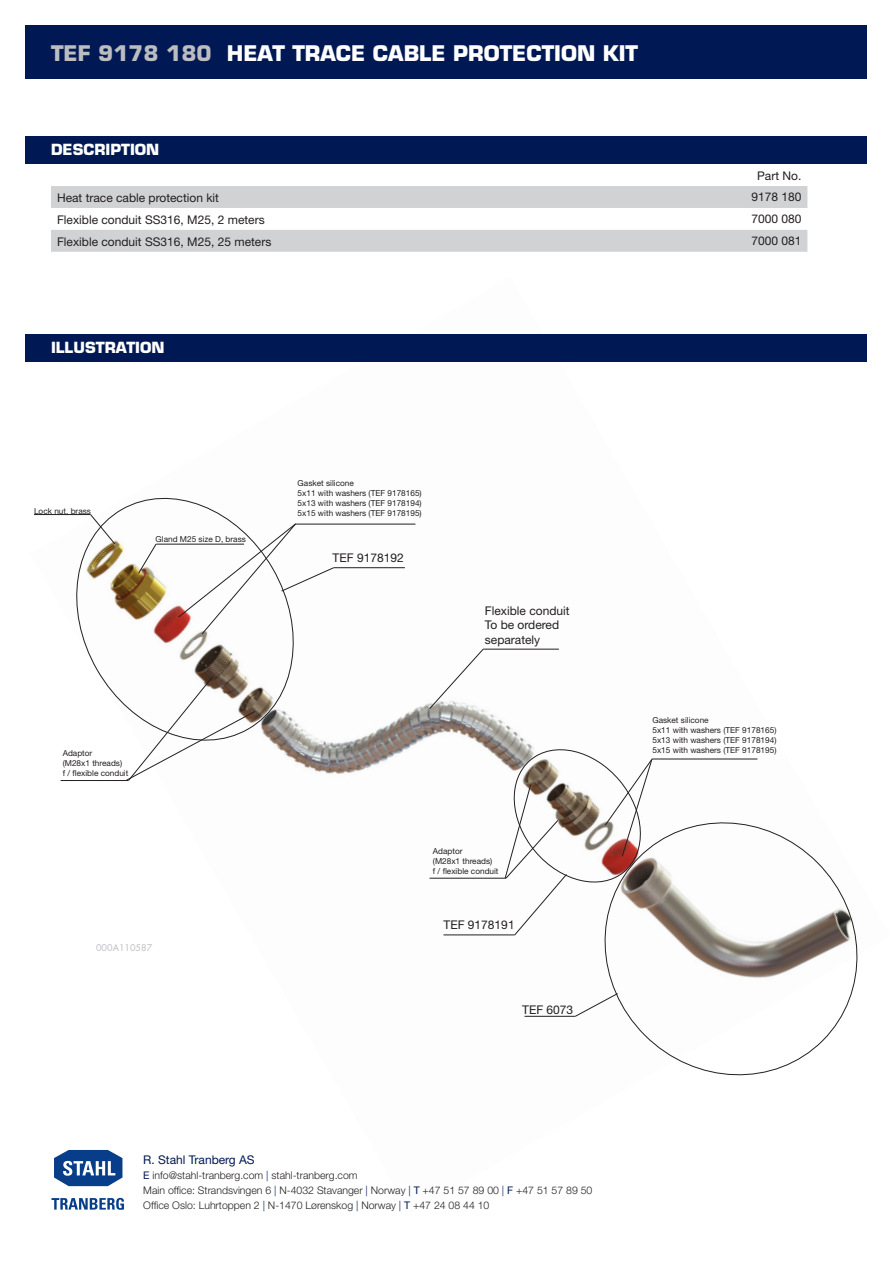
<style>
.page{position:relative;width:893px;height:1263px;background:#fff}
.page>*{position:absolute;margin:0;border:0;box-sizing:border-box;transform-origin:0 0}
.t1{font:700 21px "Eurostile LT Std";color:#fff}
.t2{font:700 15px "Eurostile LT Std";color:#fff}
.Brødtekst{font:12px "Helvetica Neue LT";color:#231f20}
.Brødtekst_01{font:12px "Helvetica Neue LT";color:#231f20}
.Adresser{font:12px "Helvetica Neue LT";color:#001954}
.Adresser-2{font:300 10.5px "Helvetica Neue LT";color:#231f20}
.Brødtekst-2{font:9px "Futura Std";color:#bcbdc0}
.Brødtekst-3{font:8.25px "Helvetica Neue LT";color:#231f20}
.s1{color:#bcbdc0}
.s2{font-weight:400;color:#001954}
.s3{color:#001954}
</style>
<div class="page">
<div style="left:26px;top:26px;width:841px;height:53px;background:#001954"></div>
<div style="left:26px;top:136px;width:841px;height:27px;background:#001954"></div>
<img style="left:30px;top:361px;width:837px;height:839px">
<svg style="left:62px;top:482px;width:246px;height:275px"></svg>
<svg style="left:591px;top:809px;width:276px;height:279px"></svg>
<hr style="left:652px;top:759px;width:105px;height:1px;background:#231f20">
<svg style="left:429px;top:649px;width:55px;height:60px"></svg>
<hr style="left:483px;top:649px;width:76px;height:1px;background:#231f20">
<hr style="left:429px;top:878px;width:77px;height:1px;background:#231f20">
<svg style="left:575px;top:993px;width:43px;height:24px"></svg>
<hr style="left:524px;top:1016px;width:51px;height:1px;background:#231f20">
<svg style="left:126px;top:676px;width:130px;height:105px"></svg>
<hr style="left:61px;top:780px;width:68px;height:1px;background:#231f20">
<hr style="left:334px;top:567px;width:71px;height:1px;background:#231f20">
<svg style="left:505px;top:740px;width:147px;height:195px"></svg>
<hr style="left:443px;top:935px;width:72px;height:1px;background:#231f20">
<hr style="left:295px;top:524px;width:120px;height:1px;background:#231f20">
<svg style="left:178px;top:523px;width:156px;height:111px"></svg>
<hr style="left:156px;top:544px;width:88px;height:1px;background:#231f20">
<svg style="left:138px;top:543px;width:19px;height:31px"></svg>
<svg style="left:90px;top:514px;width:25px;height:30px"></svg>
<hr style="left:34px;top:514px;width:57px;height:1px;background:#231f20">
<div style="left:26px;top:334px;width:841px;height:27px;background:#001954"></div>
<svg style="left:51px;top:186px;width:756px;height:66px;fill:#d1d2d4"></svg>
<svg style="left:51px;top:1147px;width:74px;height:42px"></svg>
<svg style="left:52px;top:1198px;width:72px;height:12px"></svg>
<p class="t1" style="left:51px;top:40px;width:588px"><span class="s1">TEF 9178 180</span> HEAT TRACE CABLE PROTECTION KIT</p>
<p class="t2" style="left:51px;top:141px;width:110px">DESCRIPTION</p>
<p class="Brødtekst" style="left:757px;top:168px;width:46px">Part No.</p>
<p class="Brødtekst" style="left:57px;top:190px;width:164px">Heat trace cable protection kit</p>
<p class="Brødtekst" style="left:751px;top:190px;width:52px">9178 180</p>
<p class="Brødtekst" style="left:57px;top:212px;width:209px">Flexible conduit SS316, M25, 2 meters</p>
<p class="Brødtekst" style="left:751px;top:212px;width:52px">7000 080</p>
<p class="Brødtekst" style="left:57px;top:234px;width:216px">Flexible conduit SS316, M25, 25 meters</p>
<p class="Brødtekst" style="left:751px;top:234px;width:52px">7000 081</p>
<p class="t2" style="left:51px;top:339px;width:115px">ILLUSTRATION</p>
<p class="Brødtekst-3" style="left:34px;top:506px;width:59px">Lock nut, brass</p>
<p class="Brødtekst-3" style="left:156px;top:534px;width:92px">Gland M25 size D, brass</p>
<p class="Brødtekst-3" style="left:63px;top:748px;width:31px">Adaptor</p>
<p class="Brødtekst-3" style="left:63px;top:758px;width:61px">(M28x1 threads)</p>
<p class="Brødtekst-3" style="left:63px;top:768px;width:67px">f / flexible conduit</p>
<p class="Brødtekst-2" style="left:96px;top:942px;width:58px">000A110587</p>
<p class="Brødtekst-3" style="left:298px;top:478px;width:58px">Gasket silicone</p>
<p class="Brødtekst-3" style="left:298px;top:488px;width:126px">5x11 with washers (TEF 9178165)</p>
<p class="Brødtekst-3" style="left:298px;top:498px;width:126px">5x13 with washers (TEF 9178194)</p>
<p class="Brødtekst-3" style="left:298px;top:508px;width:126px">5x15 with washers (TEF 9178195)</p>
<p class="Brødtekst" style="left:333px;top:551px;width:73px">TEF 9178192</p>
<p class="Brødtekst_01" style="left:485px;top:603px;width:86px">Flexible conduit</p>
<p class="Brødtekst_01" style="left:485px;top:618px;width:76px">To be ordered</p>
<p class="Brødtekst_01" style="left:485px;top:632px;width:57px">separately</p>
<p class="Brødtekst-3" style="left:433px;top:846px;width:31px">Adaptor</p>
<p class="Brødtekst-3" style="left:433px;top:856px;width:61px">(M28x1 threads)</p>
<p class="Brødtekst-3" style="left:433px;top:866px;width:67px">f / flexible conduit</p>
<p class="Brødtekst" style="left:443px;top:918px;width:73px">TEF 9178191</p>
<p class="Brødtekst" style="left:522px;top:1003px;width:53px">TEF 6073</p>
<p class="Adresser" style="left:143px;top:1153px;width:113px">R. Stahl Tranberg AS</p>
<p class="Adresser-2" style="left:143px;top:1169px;width:216px"><span class="s2">E</span> info@stahl-tranberg.com <span class="s3">|</span> stahl-tranberg.com</p>
<p class="Adresser-2" style="left:143px;top:1184px;width:451px">Main office: Strandsvingen 6 <span class="s3">|</span> N-4032 Stavanger <span class="s3">|</span> Norway <span class="s3">|</span> <span class="s2">T</span> +47 51 57 89 00 <span class="s3">|</span> <span class="s2">F</span> +47 51 57 89 50</p>
<p class="Adresser-2" style="left:143px;top:1199px;width:348px">Office Oslo: Luhrtoppen 2 <span class="s3">|</span> N-1470 Lørenskog <span class="s3">|</span> Norway <span class="s3">|</span> <span class="s2">T</span> +47 24 08 44 10</p>
<p class="Brødtekst-3" style="left:652px;top:716px;width:58px">Gasket silicone</p>
<p class="Brødtekst-3" style="left:652px;top:725px;width:126px">5x11 with washers (TEF 9178165)</p>
<p class="Brødtekst-3" style="left:652px;top:735px;width:126px">5x13 with washers (TEF 9178194)</p>
<p class="Brødtekst-3" style="left:652px;top:745px;width:126px">5x15 with washers (TEF 9178195)</p>
</div>
